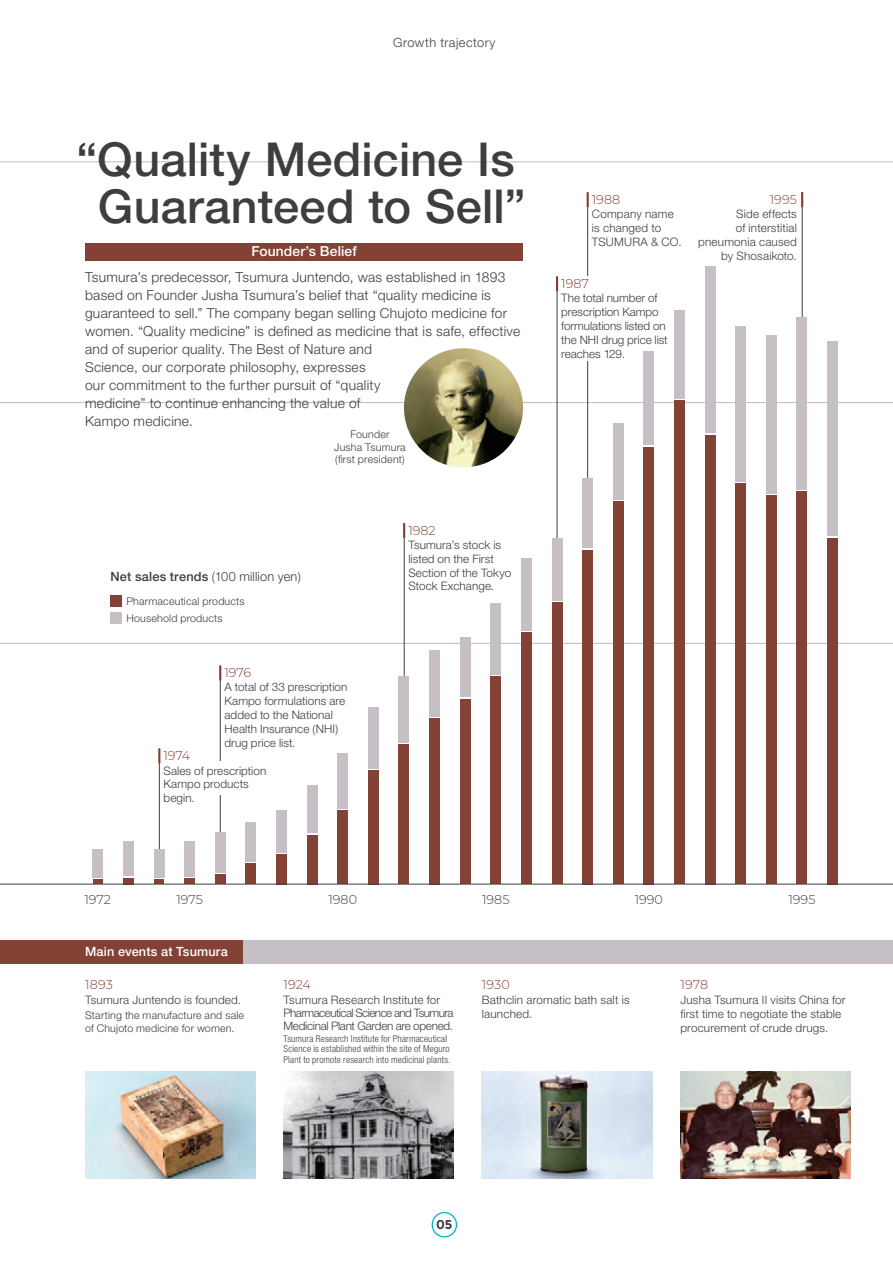
<style>
.page{position:relative;width:893px;height:1263px;background:#fff}
.page>*{position:absolute;margin:0;border:0;box-sizing:border-box;transform-origin:0 0}
.t1{font:500 46.8px/46.8px "Helvetica Neue";letter-spacing:.005em;color:#3e3e3f;text-align:center}
.t2{font:300 13.8px/18.1px "Helvetica Neue";letter-spacing:.02em;color:#3e3e3f}
.t3{font:500 13.8px "Helvetica Neue";letter-spacing:.01em;color:#fff}
.t4{font:300 12.75px "Helvetica Neue";letter-spacing:.025em;color:#3e3e3f}
.t5{font:300 12.75px "Montserrat";letter-spacing:.005em;color:#844136}
.t6{font:300 12.75px "Montserrat";color:#3e3e3f}
.t7{font:500 12.75px "Helvetica Neue";letter-spacing:.015em;color:#fff}
.t8{font:700 12.75px "Montserrat";color:#3e3e3f}
.t9{font:300 11.7px/13.8px "Helvetica Neue";letter-spacing:.005em;color:#3e3e3f}
.t10{font:300 11.7px/12.8px "Helvetica Neue";letter-spacing:-.025em;color:#3e3e3f}
.t11{font:300 10.65px/12.8px "Helvetica Neue";letter-spacing:.02em;color:#3e3e3f}
.t12{font:300 condensed 9.6px/10.6px "Helvetica Neue";letter-spacing:.015em;color:#3e3e3f}
.s1{font-weight:500}
</style>
<div class="page">
<hr style="left:0;top:643px;width:893px;height:1px;background:#bcbdc0">
<hr style="left:0;top:402px;width:893px;height:1px;background:#bcbdc0">
<hr style="left:0;top:162px;width:893px;height:1px;background:#bcbdc0">
<hr style="left:587px;top:192px;width:1px;height:298px;background:#3e3e3f">
<svg style="left:587px;top:192px;width:2px;height:15px"></svg>
<div style="left:585px;top:276px;width:6px;height:85px;background:#fff"></div>
<div style="left:170px;top:940px;width:723px;height:23px;background:#c6bfc5"></div>
<div style="left:0;top:940px;width:242px;height:23px;background:#844136"></div>
<hr style="left:220px;top:665px;width:1px;height:179px;background:#3e3e3f">
<svg style="left:219px;top:665px;width:2px;height:15px"></svg>
<hr style="left:802px;top:192px;width:1px;height:170px;background:#3e3e3f">
<svg style="left:801px;top:192px;width:2px;height:15px"></svg>
<hr style="left:404px;top:523px;width:1px;height:170px;background:#3e3e3f">
<svg style="left:403px;top:523px;width:2px;height:15px"></svg>
<hr style="left:557px;top:276px;width:1px;height:277px;background:#3e3e3f">
<svg style="left:556px;top:276px;width:2px;height:15px"></svg>
<hr style="left:159px;top:748px;width:1px;height:128px;background:#3e3e3f">
<svg style="left:158px;top:748px;width:2px;height:15px"></svg>
<div style="left:217px;top:761px;width:6px;height:34px;background:#fff"></div>
<img style="left:283px;top:1072px;width:171px;height:106px">
<img style="left:680px;top:1072px;width:170px;height:106px">
<img style="left:482px;top:1072px;width:170px;height:106px">
<div style="left:111px;top:595px;width:11px;height:12px;background:#844136"></div>
<div style="left:111px;top:612px;width:11px;height:12px;background:#c6bfc5"></div>
<div style="left:93px;top:849px;width:10px;height:28px;background:#c6bfc5"></div>
<div style="left:93px;top:879px;width:10px;height:5px;background:#844136"></div>
<div style="left:123px;top:842px;width:11px;height:34px;background:#c6bfc5"></div>
<div style="left:123px;top:878px;width:11px;height:6px;background:#844136"></div>
<div style="left:154px;top:849px;width:10px;height:28px;background:#c6bfc5"></div>
<div style="left:154px;top:879px;width:10px;height:5px;background:#844136"></div>
<div style="left:184px;top:841px;width:11px;height:36px;background:#c6bfc5"></div>
<div style="left:184px;top:878px;width:11px;height:6px;background:#844136"></div>
<div style="left:215px;top:832px;width:11px;height:41px;background:#c6bfc5"></div>
<div style="left:215px;top:874px;width:11px;height:10px;background:#844136"></div>
<div style="left:246px;top:822px;width:10px;height:40px;background:#c6bfc5"></div>
<div style="left:246px;top:863px;width:10px;height:21px;background:#844136"></div>
<div style="left:276px;top:810px;width:11px;height:42px;background:#c6bfc5"></div>
<div style="left:276px;top:854px;width:11px;height:30px;background:#844136"></div>
<div style="left:307px;top:785px;width:10px;height:48px;background:#c6bfc5"></div>
<div style="left:307px;top:835px;width:10px;height:49px;background:#844136"></div>
<div style="left:337px;top:753px;width:11px;height:55px;background:#c6bfc5"></div>
<div style="left:337px;top:810px;width:11px;height:74px;background:#844136"></div>
<div style="left:368px;top:707px;width:11px;height:61px;background:#c6bfc5"></div>
<div style="left:368px;top:770px;width:11px;height:114px;background:#844136"></div>
<div style="left:399px;top:676px;width:10px;height:67px;background:#c6bfc5"></div>
<div style="left:399px;top:745px;width:10px;height:139px;background:#844136"></div>
<div style="left:429px;top:650px;width:11px;height:66px;background:#c6bfc5"></div>
<div style="left:429px;top:718px;width:11px;height:166px;background:#844136"></div>
<div style="left:460px;top:638px;width:10px;height:59px;background:#c6bfc5"></div>
<div style="left:460px;top:699px;width:10px;height:185px;background:#844136"></div>
<div style="left:490px;top:603px;width:11px;height:72px;background:#c6bfc5"></div>
<div style="left:490px;top:677px;width:11px;height:207px;background:#844136"></div>
<div style="left:521px;top:558px;width:11px;height:73px;background:#c6bfc5"></div>
<div style="left:521px;top:633px;width:11px;height:251px;background:#844136"></div>
<div style="left:552px;top:538px;width:10px;height:62px;background:#c6bfc5"></div>
<div style="left:552px;top:602px;width:10px;height:282px;background:#844136"></div>
<div style="left:582px;top:478px;width:11px;height:70px;background:#c6bfc5"></div>
<div style="left:582px;top:550px;width:11px;height:334px;background:#844136"></div>
<div style="left:613px;top:423px;width:11px;height:77px;background:#c6bfc5"></div>
<div style="left:613px;top:502px;width:11px;height:382px;background:#844136"></div>
<div style="left:644px;top:351px;width:10px;height:94px;background:#c6bfc5"></div>
<div style="left:644px;top:447px;width:10px;height:437px;background:#844136"></div>
<div style="left:674px;top:310px;width:11px;height:89px;background:#c6bfc5"></div>
<div style="left:674px;top:401px;width:11px;height:483px;background:#844136"></div>
<div style="left:85px;top:243px;width:438px;height:17px;background:#844136"></div>
<img style="left:404px;top:348px;width:119px;height:119px;border-radius:60px">
<img style="left:85px;top:1072px;width:170px;height:106px">
<div style="left:705px;top:266px;width:10px;height:167px;background:#c6bfc5"></div>
<div style="left:705px;top:435px;width:10px;height:449px;background:#844136"></div>
<div style="left:735px;top:326px;width:11px;height:155px;background:#c6bfc5"></div>
<div style="left:735px;top:483px;width:11px;height:401px;background:#844136"></div>
<div style="left:766px;top:335px;width:11px;height:159px;background:#c6bfc5"></div>
<div style="left:766px;top:496px;width:11px;height:388px;background:#844136"></div>
<div style="left:797px;top:317px;width:10px;height:173px;background:#c6bfc5"></div>
<div style="left:797px;top:492px;width:10px;height:392px;background:#844136"></div>
<div style="left:827px;top:341px;width:11px;height:195px;background:#c6bfc5"></div>
<div style="left:827px;top:538px;width:11px;height:346px;background:#844136"></div>
<hr style="left:0;top:884px;width:893px;height:1px;background:#3e3e3f">
<div style="left:432px;top:1212px;width:25px;height:25px;border:1px solid #00b4cd;border-radius:50%"></div>
<p class="t4" style="left:393px;top:35px;width:104px">Growth trajectory</p>
<h1 class="t1" style="left:77px;top:136px;width:450px">“Quality Medicine Is<br>Guaranteed to Sell”</h1>
<p class="t3" style="left:251px;top:243px;width:107px">Founder’s Belief</p>
<p class="t2" style="left:85px;top:268px;width:437px">Tsumura’s predecessor, Tsumura Juntendo, was established in 1893 based on Founder Jusha Tsumura’s belief that “quality medicine is guaranteed to sell.” The company began selling Chujoto medicine for women. “Quality medicine” is defined as medicine that is safe, effective and of superior quality. The Best of Nature and<br>Science, our corporate philosophy, expresses<br>our commitment to the further pursuit of “quality<br>medicine” to continue enhancing the value of<br>Kampo medicine.</p>
<p class="t11" style="left:334px;top:427px;width:73px;text-align:center">Founder<br>Jusha Tsumura (first president)</p>
<p class="t4" style="left:111px;top:568px;width:192px"><span class="s1">Net sales trends</span> (100 million yen)</p>
<p class="t11" style="left:126px;top:592px;width:120px;line-height:17px">Pharmaceutical products<br>Household products</p>
<p class="t5" style="left:225px;top:664px;width:28px">1976</p>
<p class="t9" style="left:225px;top:680px;width:124px">A total of 33 prescription<br>Kampo formulations are added to the National<br>Health Insurance (NHI) drug price list.</p>
<p class="t5" style="left:164px;top:747px;width:28px">1974</p>
<p class="t9" style="left:164px;top:763px;width:104px">Sales of prescription<br>Kampo products begin.</p>
<p class="t5" style="left:408px;top:522px;width:29px">1982</p>
<p class="t9" style="left:408px;top:538px;width:104px">Tsumura’s stock is listed on the First<br>Section of the Tokyo<br>Stock Exchange.</p>
<p class="t5" style="left:592px;top:191px;width:30px">1988</p>
<p class="t9" style="left:592px;top:207px;width:91px">Company name is changed to<br>TSUMURA &amp; CO.</p>
<p class="t5" style="left:561px;top:275px;width:29px">1987</p>
<p class="t9" style="left:561px;top:291px;width:108px">The total number of prescription Kampo formulations listed on the NHI drug price list reaches 129.</p>
<p class="t5" style="left:770px;top:191px;width:28px">1995</p>
<p class="t9" style="left:698px;top:207px;width:100px;text-align:right">Side effects<br>of interstitial pneumonia caused by Shosaikoto.</p>
<p class="t6" style="left:84px;top:890px;width:28px">1972</p>
<p class="t6" style="left:177px;top:890px;width:28px">1975</p>
<p class="t6" style="left:328px;top:890px;width:30px">1980</p>
<p class="t6" style="left:482px;top:890px;width:29px">1985</p>
<p class="t6" style="left:635px;top:890px;width:30px">1990</p>
<p class="t6" style="left:788px;top:890px;width:28px">1995</p>
<p class="t7" style="left:85px;top:944px;width:144px">Main events at Tsumura</p>
<p class="t5" style="left:85px;top:976px;width:29px">1893</p>
<p class="t9" style="left:85px;top:993px;width:158px">Tsumura Juntendo is founded.</p>
<p class="t11" style="left:85px;top:1009px;width:161px">Starting the manufacture and sale of Chujoto medicine for women.</p>
<p class="t5" style="left:283px;top:976px;width:29px">1924</p>
<p class="t10" style="left:283px;top:993px;width:172px">Tsumura Research Institute for<br>Pharmaceutical Science and Tsumura<br>Medicinal Plant Garden are opened.</p>
<p class="t12" style="left:283px;top:1033px;width:168px">Tsumura Research Institute for Pharmaceutical<br>Science is established within the site of Meguro<br>Plant to promote research into medicinal plants.</p>
<p class="t5" style="left:482px;top:976px;width:30px">1930</p>
<p class="t9" style="left:482px;top:993px;width:149px">Bathclin aromatic bath salt is launched.</p>
<p class="t5" style="left:680px;top:976px;width:29px">1978</p>
<p class="t9" style="left:680px;top:993px;width:167px">Jusha Tsumura II visits China for first time to negotiate the stable procurement of crude drugs.</p>
<p class="t8" style="left:436px;top:1217px;width:18px">05</p>
</div>
